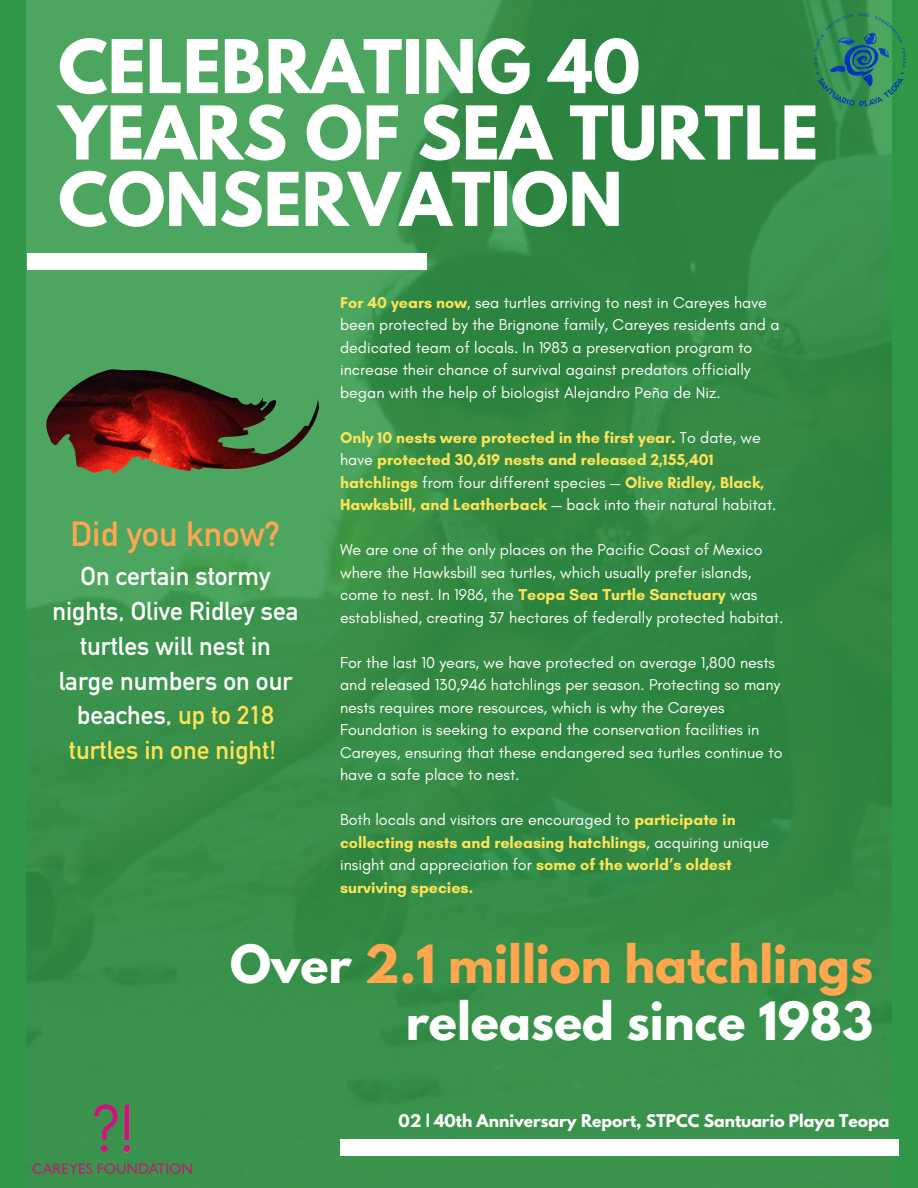
<style>
.page{position:relative;width:918px;height:1188px;background:#2f9746}
.page>*{position:absolute;margin:0;border:0;box-sizing:border-box;transform-origin:0 0}
.t1{font:700 65.7px/66.3px "League Spartan";color:#fff}
.t2{font:700 46.65px/56.2px "League Spartan";color:#fff;text-align:right}
.t3{font:34.5px "DIN Mittelschrift Std";color:#ffa64f}
.t4{font:25.5px/34.8px "DIN Mittelschrift Std";color:#fff;text-align:center}
.t5{font:16.05px/22.5px "Glacial Indifference";color:#fff}
.t6{font:700 16.05px/22.5px "Glacial Indifference";color:#fde359}
.t7{font:700 15.6px "League Spartan";color:#fff}
.s1{color:#fde359}
.s2{font-weight:700;color:#fde359}
.s3{font-weight:400;color:#fff}
.s4{color:#ffa64f}
</style>
<div class="page">
<img style="left:26px;top:0;width:865px;height:1188px">
<div style="left:340px;top:1139px;width:559px;height:17px;background:#fff"></div>
<div style="left:27px;top:253px;width:400px;height:17px;background:#fff"></div>
<img style="left:801px;top:0;width:105px;height:117px">
<img style="left:26px;top:1088px;width:181px;height:100px">
<img style="left:46px;top:369px;width:273px;height:105px">
<p class="t1" style="left:58px;top:42px;width:762px">CELEBRATING 40<br>YEARS OF SEA TURTLE<br>CONSERVATION</p>
<p class="t3" style="left:70px;top:521px;width:212px">Did you know?</p>
<p class="t4" style="left:52px;top:562px;width:248px">On certain stormy nights, Olive Ridley sea turtles will nest in large numbers on our beaches, <span class="s1">up to 218 turtles in one night!</span></p>
<p class="t5" style="left:340px;top:291px;width:441px"><span class="s2">For 40 years now</span>, sea turtles arriving to nest in Careyes have been protected by the Brignone family, Careyes residents and a dedicated team of locals. In 1983 a preservation program to increase their chance of survival against predators officially began with the help of biologist Alejandro Peña de Niz.</p>
<p class="t6" style="left:340px;top:426px;width:438px">Only 10 nests were protected in the first year. <span class="s3">To date, we have</span> protected 30,619 nests and released 2,155,401 hatchlings <span class="s3">from four different species —</span> Olive Ridley, Black, Hawksbill, and Leatherback <span class="s3">— back into their natural habitat.</span></p>
<p class="t5" style="left:340px;top:539px;width:445px">We are one of the only places on the Pacific Coast of Mexico where the Hawksbill sea turtles, which usually prefer islands, come to nest. In 1986, the <span class="s2">Teopa Sea Turtle Sanctuary</span> was established, creating 37 hectares of federally protected habitat.</p>
<p class="t5" style="left:340px;top:651px;width:444px">For the last 10 years, we have protected on average 1,800 nests and released 130,946 hatchlings per season. Protecting so many nests requires more resources, which is why the Careyes Foundation is seeking to expand the conservation facilities in Careyes, ensuring that these endangered sea turtles continue to have a safe place to nest.</p>
<p class="t6" style="left:340px;top:809px;width:431px"><span class="s3">Both locals and visitors are encouraged to</span> participate in collecting nests and releasing hatchlings<span class="s3">, acquiring unique insight and appreciation for</span> some of the world’s oldest surviving species.</p>
<p class="t2" style="left:230px;top:942px;width:645px">Over <span class="s4">2.1 million hatchlings </span>released since 1983</p>
<p class="t7" style="left:399px;top:1113px;width:492px">02 | 40th Anniversary Report, STPCC Santuario Playa Teopa</p>
</div>
